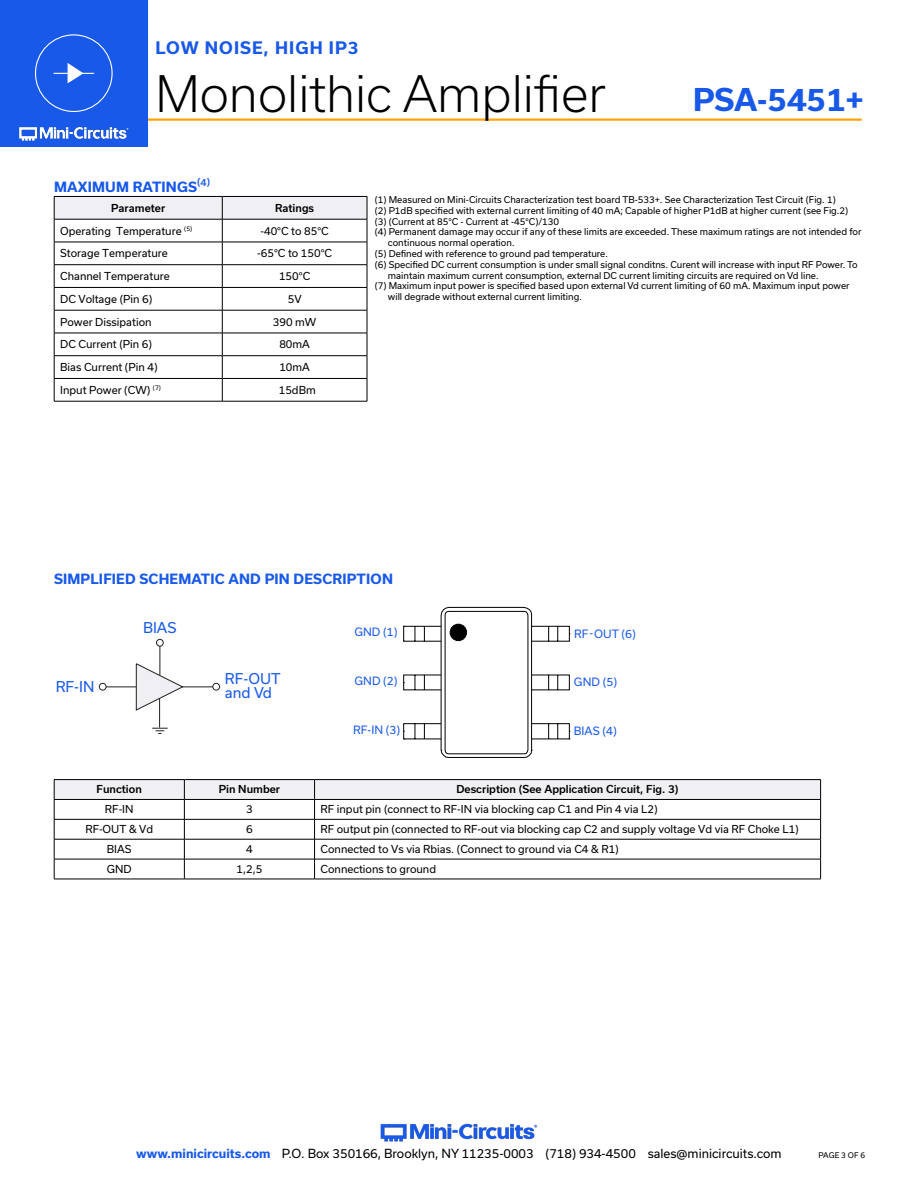
<style>
.page{position:relative;width:918px;height:1188px;background:#fff}
.page>*{position:absolute;margin:0;border:0;box-sizing:border-box;transform-origin:0 0}
.t1{font:300 48px "Usual";color:#000}
.t2{font:700 30px "Usual";color:#1859ea}
.t3{font:700 16.5px "Usual";letter-spacing:.065em;color:#1859ea}
.t4{font:14.25px/14.2px "Usual";color:#1859ea}
.Blue_Headers{font:700 13.5px "Usual";letter-spacing:.015em;color:#1859ea}
.t5{font:12px "Usual";color:#000}
.t6{font:10.95px "Usual";color:#1859ea}
.Table_Body_Left_Just{font:10.5px "Usual";color:#000}
.Table_Body_Center{font:10.5px "Usual";color:#000}
.Table_Header_Center{font:500 10.5px "Usual";color:#000}
.Notes{font:9px/10.8px "Usual";color:#000}
.t7{font:7.5px "Usual";color:#000}
.s1{font-weight:700;color:#1859ea}
</style>
<div class="page">
<img style="left:380px;top:1123px;width:158px;height:19px">
<hr style="left:129px;top:118px;width:733px;height:3px;background:#ffa300">
<div style="left:0;top:0;width:147px;height:147px;background:#1859ea"></div>
<img style="left:19px;top:126px;width:110px;height:15px">
<div style="left:35px;top:34px;width:78px;height:78px;border:1px solid #fff;border-radius:50%"></div>
<hr style="left:54px;top:73px;width:40px;height:1px;background:#fff">
<svg style="left:68px;top:63px;width:16px;height:20px"></svg>
<hr style="left:54px;top:779px;width:130px;height:1px;background:#000">
<hr style="left:184px;top:779px;width:131px;height:1px;background:#000">
<hr style="left:315px;top:779px;width:506px;height:1px;background:#000">
<svg style="left:54px;top:780px;width:767px;height:99px"></svg>
<hr style="left:54px;top:879px;width:130px;height:1px;background:#000">
<hr style="left:184px;top:879px;width:131px;height:1px;background:#000">
<hr style="left:315px;top:879px;width:506px;height:1px;background:#000">
<svg style="left:54px;top:196px;width:314px;height:205px"></svg>
<hr style="left:54px;top:401px;width:168px;height:1px;background:#000">
<hr style="left:222px;top:401px;width:145px;height:1px;background:#000">
<svg style="left:403px;top:607px;width:167px;height:151px"></svg>
<div style="left:450px;top:624px;width:17px;height:17px;background:#000;border-radius:50%"></div>
<div style="left:450px;top:624px;width:17px;height:17px;border:1px solid #000;border-radius:50%"></div>
<hr style="left:183px;top:687px;width:30px;height:1px;background:#231f20">
<hr style="left:106px;top:687px;width:30px;height:1px;background:#231f20">
<div style="left:99px;top:683px;width:8px;height:8px;border:1px solid #231f20;border-radius:50%"></div>
<svg style="left:136px;top:647px;width:48px;height:87px"></svg>
<div style="left:156px;top:639px;width:8px;height:8px;border:1px solid #231f20;border-radius:50%"></div>
<div style="left:212px;top:683px;width:8px;height:8px;border:1px solid #231f20;border-radius:50%"></div>
<h3 class="t3" style="left:155px;top:39px;width:205px">LOW NOISE, HIGH IP3</h3>
<h1 class="t1" style="left:155px;top:66px;width:452px">Monolithic Amplifier</h1>
<h2 class="t2" style="left:693px;top:83px;width:172px">PSA-5451+</h2>
<p class="Blue_Headers" style="left:54px;top:179px;width:158px">MAXIMUM RATINGS<sup>(4)</sup></p>
<p class="Table_Header_Center" style="left:111px;top:202px;width:56px">Parameter</p>
<p class="Table_Header_Center" style="left:275px;top:202px;width:41px">Ratings</p>
<p class="Table_Body_Left_Just" style="left:60px;top:225px;width:134px">Operating Temperature <sup>(5)</sup></p>
<p class="Table_Body_Center" style="left:261px;top:225px;width:70px">-40°C to 85°C</p>
<p class="Table_Body_Left_Just" style="left:60px;top:247px;width:109px">Storage Temperature</p>
<p class="Table_Body_Center" style="left:257px;top:247px;width:76px">-65°C to 150°C</p>
<p class="Table_Body_Left_Just" style="left:60px;top:270px;width:111px">Channel Temperature</p>
<p class="Table_Body_Center" style="left:279px;top:270px;width:33px">150°C</p>
<p class="Table_Body_Left_Just" style="left:60px;top:293px;width:94px">DC Voltage (Pin 6)</p>
<p class="Table_Body_Center" style="left:288px;top:293px;width:15px">5V</p>
<p class="Table_Body_Left_Just" style="left:60px;top:316px;width:93px">Power Dissipation</p>
<p class="Table_Body_Center" style="left:273px;top:316px;width:45px">390 mW</p>
<p class="Table_Body_Left_Just" style="left:60px;top:338px;width:93px">DC Current (Pin 6)</p>
<p class="Table_Body_Center" style="left:279px;top:338px;width:32px">80mA</p>
<p class="Table_Body_Left_Just" style="left:60px;top:361px;width:99px">Bias Current (Pin 4)</p>
<p class="Table_Body_Center" style="left:279px;top:361px;width:32px">10mA</p>
<p class="Table_Body_Left_Just" style="left:60px;top:384px;width:102px">Input Power (CW) <sup>(7)</sup></p>
<p class="Table_Body_Center" style="left:279px;top:384px;width:38px">15dBm</p>
<p class="Notes" style="left:375px;top:194px;width:463px">(1) Measured on Mini-Circuits Characterization test board TB-533+. See Characterization Test Circuit (Fig. 1)</p>
<p class="Notes" style="left:375px;top:205px;width:475px">(2) P1dB specified with external current limiting of 40 mA; Capable of higher P1dB at higher current (see Fig.2)</p>
<p class="Notes" style="left:375px;top:216px;width:186px">(3) (Current at 85°C - Current at -45°C)/130</p>
<p class="Notes" style="left:388px;top:227px;width:475px;text-indent:-13px">(4) Permanent damage may occur if any of these limits are exceeded. These maximum ratings are not intended for continuous normal operation.</p>
<p class="Notes" style="left:375px;top:248px;width:235px">(5) Defined with reference to ground pad temperature.</p>
<p class="Notes" style="left:388px;top:259px;width:471px;text-indent:-13px">(6) Specified DC current consumption is under small signal conditns. Curent will increase with input RF Power. To maintain maximum current consumption, external DC current limiting circuits are required on Vd line.</p>
<p class="Notes" style="left:388px;top:281px;width:463px;text-indent:-13px">(7) Maximum input power is specified based upon external Vd current limiting of 60 mA. Maximum input power will degrade without external current limiting.</p>
<p class="Blue_Headers" style="left:54px;top:571px;width:340px">SIMPLIFIED SCHEMATIC AND PIN DESCRIPTION</p>
<p class="t4" style="left:143px;top:620px;width:35px">BIAS</p>
<p class="t4" style="left:56px;top:679px;width:40px">RF-IN</p>
<p class="t4" style="left:225px;top:671px;width:57px">RF-OUT and Vd</p>
<p class="t6" style="left:354px;top:625px;width:45px">GND (1)</p>
<p class="t6" style="left:354px;top:675px;width:45px">GND (2)</p>
<p class="t6" style="left:353px;top:724px;width:49px">RF-IN (3)</p>
<p class="t6" style="left:574px;top:627px;width:63px">RF-OUT (6)</p>
<p class="t6" style="left:574px;top:676px;width:45px">GND (5)</p>
<p class="t6" style="left:574px;top:724px;width:44px">BIAS (4)</p>
<p class="Table_Header_Center" style="left:97px;top:783px;width:47px">Function</p>
<p class="Table_Header_Center" style="left:219px;top:783px;width:63px">Pin Number</p>
<p class="Table_Header_Center" style="left:456px;top:783px;width:224px">Description (See Application Circuit, Fig. 3)</p>
<p class="Table_Body_Center" style="left:105px;top:803px;width:30px">RF-IN</p>
<p class="Table_Body_Center" style="left:246px;top:803px;width:8px">3</p>
<p class="Table_Body_Left_Just" style="left:321px;top:803px;width:339px">RF input pin (connect to RF-IN via blocking cap C1 and Pin 4 via L2)</p>
<p class="Table_Body_Center" style="left:85px;top:823px;width:69px">RF-OUT &amp; Vd</p>
<p class="Table_Body_Center" style="left:246px;top:823px;width:8px">6</p>
<p class="Table_Body_Left_Just" style="left:321px;top:823px;width:480px">RF output pin (connected to RF-out via blocking cap C2 and supply voltage Vd via RF Choke L1)</p>
<p class="Table_Body_Center" style="left:107px;top:843px;width:26px">BIAS</p>
<p class="Table_Body_Center" style="left:246px;top:843px;width:8px">4</p>
<p class="Table_Body_Left_Just" style="left:321px;top:843px;width:300px">Connected to Vs via Rbias. (Connect to ground via C4 &amp; R1)</p>
<p class="Table_Body_Center" style="left:107px;top:863px;width:26px">GND</p>
<p class="Table_Body_Center" style="left:237px;top:863px;width:27px">1,2,5</p>
<p class="Table_Body_Left_Just" style="left:321px;top:863px;width:117px">Connections to ground</p>
<h3 class="t5" style="left:136px;top:1146px;width:647px"><span class="s1">www.minicircuits.com</span> P.O. Box 350166, Brooklyn, NY 11235-0003 (718) 934-4500 sales@minicircuits.com</h3>
<p class="t7" style="left:819px;top:1151px;width:48px">PAGE 3 OF 6</p>
</div>
